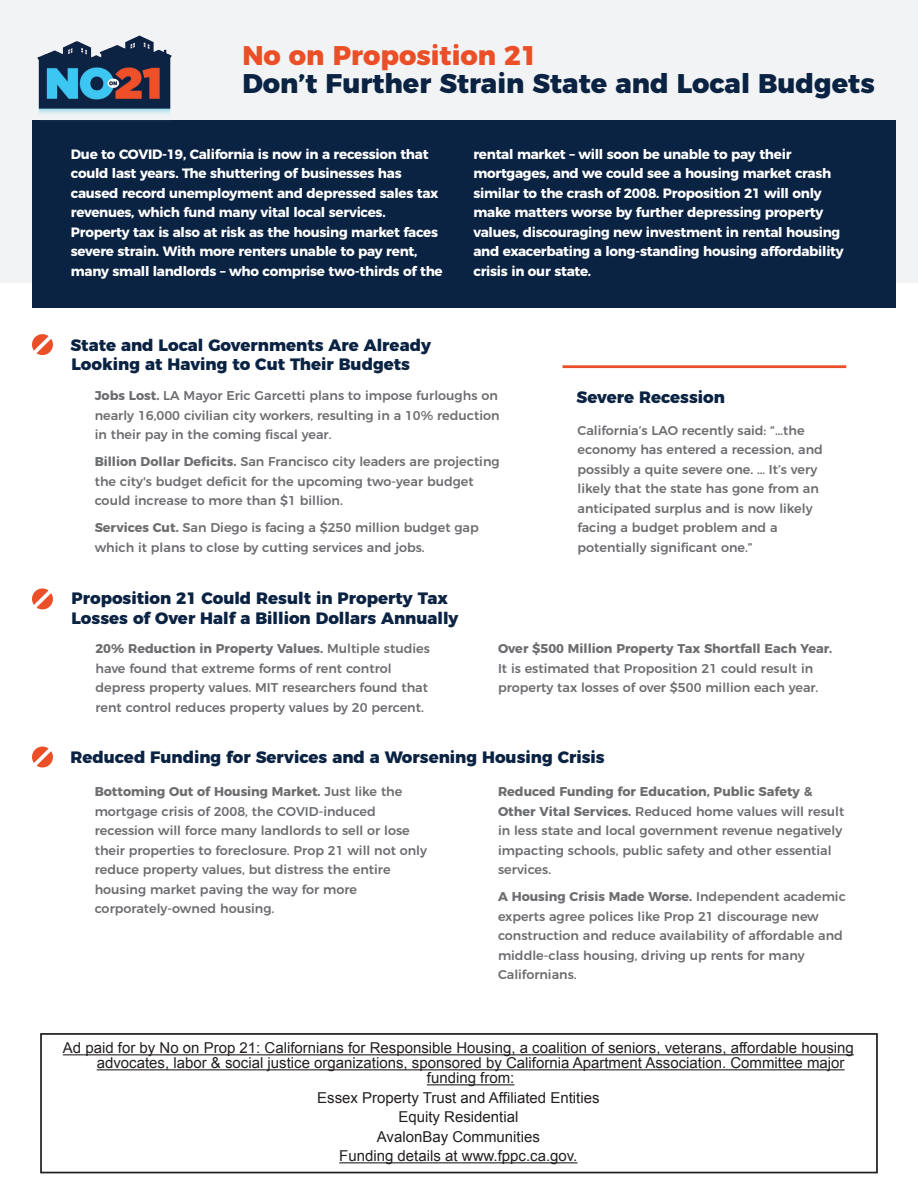
<style>
.page{position:relative;width:918px;height:1188px;background:#fff}
.page>*{position:absolute;margin:0;border:0;box-sizing:border-box;transform-origin:0 0}
.t1{font:800 27px "Montserrat";color:#0b2343}
.t2{font:800 27px "Montserrat";color:#ea4f28}
.t3{font:800 16.5px/19.5px "Montserrat";color:#0b2343}
.t4{font:15px/19.5px "Arial";color:#231f20;text-align:center}
.t5{font:700 13.5px/19.5px "Montserrat";letter-spacing:-.02em;color:#fff}
.t6{font:500 12.75px/19.5px "Montserrat";color:#6c6d70}
.t7{font:700 12.75px "Montserrat";color:#6c6d70}
.s1{font-weight:700}
</style>
<div class="page">
<div style="left:0;top:0;width:918px;height:282px;background:#f2f3f4"></div>
<div style="left:32px;top:120px;width:864px;height:187px;background:#0b2343"></div>
<svg style="left:32px;top:588px;width:21px;height:21px"></svg>
<hr style="left:563px;top:365px;width:283px;height:3px;background:#ea4f28">
<svg style="left:32px;top:334px;width:21px;height:21px"></svg>
<svg style="left:32px;top:747px;width:21px;height:21px"></svg>
<div style="left:40px;top:1033px;width:838px;height:140px;border:2px solid #231f20"></div>
<hr style="left:63px;top:1054px;width:791px;height:1px;background:#231f20">
<hr style="left:97px;top:1069px;width:748px;height:1px;background:#231f20">
<hr style="left:427px;top:1084px;width:87px;height:1px;background:#231f20">
<hr style="left:339px;top:1162px;width:238px;height:1px;background:#231f20">
<img style="left:37px;top:35px;width:135px;height:80px">
<h1 class="t2" style="left:242px;top:33px;width:297px">No on Proposition 21</h1>
<h1 class="t1" style="left:242px;top:61px;width:634px">Don’t Further Strain State and Local Budgets</h1>
<p class="t5" style="left:71px;top:143px;width:373px">Due to COVID-19, California is now in a recession that could last years. The shuttering of businesses has caused record unemployment and depressed sales tax revenues, which fund many vital local services.<br>Property tax is also at risk as the housing market faces severe strain. With more renters unable to pay rent, many small landlords – who comprise two-thirds of the</p>
<p class="t5" style="left:473px;top:143px;width:372px">rental market – will soon be unable to pay their mortgages, and we could see a housing market crash similar to the crash of 2008. Proposition 21 will only make matters worse by further depressing property values, discouraging new investment in rental housing and exacerbating a long-standing housing affordability crisis in our state.</p>
<p class="t3" style="left:70px;top:334px;width:362px">State and Local Governments Are Already<br>Looking at Having to Cut Their Budgets</p>
<p class="t6" style="left:95px;top:385px;width:406px"><span class="s1">Jobs Lost.</span> LA Mayor Eric Garcetti plans to impose furloughs on nearly 16,000 civilian city workers, resulting in a 10% reduction in their pay in the coming fiscal year.</p>
<p class="t6" style="left:95px;top:451px;width:406px"><span class="s1">Billion Dollar Deficits.</span> San Francisco city leaders are projecting the city's budget deficit for the upcoming two-year budget could increase to more than $1 billion.</p>
<p class="t6" style="left:95px;top:517px;width:386px"><span class="s1">Services Cut.</span> San Diego is facing a $250 million budget gap which it plans to close by cutting services and jobs.</p>
<p class="t3" style="left:71px;top:588px;width:389px">Proposition 21 Could Result in Property Tax<br>Losses of Over Half a Billion Dollars Annually</p>
<p class="t3" style="left:577px;top:386px;width:150px">Severe Recession</p>
<p class="t6" style="left:578px;top:420px;width:247px">California’s LAO recently said: “…the economy has entered a recession, and possibly a quite severe one. … It’s very likely that the state has gone from an anticipated surplus and is now likely facing a budget problem and a potentially significant one.”</p>
<p class="t6" style="left:95px;top:638px;width:336px"><span class="s1">20% Reduction in Property Values.</span> Multiple studies have found that extreme forms of rent control depress property values. MIT researchers found that rent control reduces property values by 20 percent.</p>
<p class="t7" style="left:498px;top:638px;width:336px">Over $500 Million Property Tax Shortfall Each Year.</p>
<p class="t6" style="left:498px;top:658px;width:322px">It is estimated that Proposition 21 could result in property tax losses of over $500 million each year.</p>
<p class="t3" style="left:70px;top:746px;width:536px">Reduced Funding for Services and a Worsening Housing Crisis</p>
<p class="t6" style="left:95px;top:781px;width:334px"><span class="s1">Bottoming Out of Housing Market.</span> Just like the mortgage crisis of 2008, the COVID-induced recession will force many landlords to sell or lose their properties to foreclosure. Prop 21 will not only reduce property values, but distress the entire housing market paving the way for more corporately-owned housing.</p>
<p class="t6" style="left:498px;top:781px;width:348px"><span class="s1">Reduced Funding for Education, Public Safety &amp; Other Vital Services.</span> Reduced home values will result in less state and local government revenue negatively impacting schools, public safety and other essential services.</p>
<p class="t6" style="left:498px;top:886px;width:349px"><span class="s1">A Housing Crisis Made Worse.</span> Independent academic experts agree polices like Prop 21 discourage new construction and reduce availability of affordable and middle-class housing, driving up rents for many Californians.</p>
<p class="t4" style="left:63px;top:1038px;width:792px">Ad paid for by No on Prop 21: Californians for Responsible Housing, a coalition of seniors, veterans, affordable housing</p>
<p class="t4" style="left:97px;top:1053px;width:749px">advocates, labor &amp; social justice organizations, sponsored by California Apartment Association. Committee major</p>
<p class="t4" style="left:427px;top:1068px;width:89px">funding from:</p>
<p class="t4" style="left:317px;top:1088px;width:284px">Essex Property Trust and Affiliated Entities<br>Equity Residential<br>AvalonBay Communities<br>Funding details at www.fppc.ca.gov.</p>
</div>
